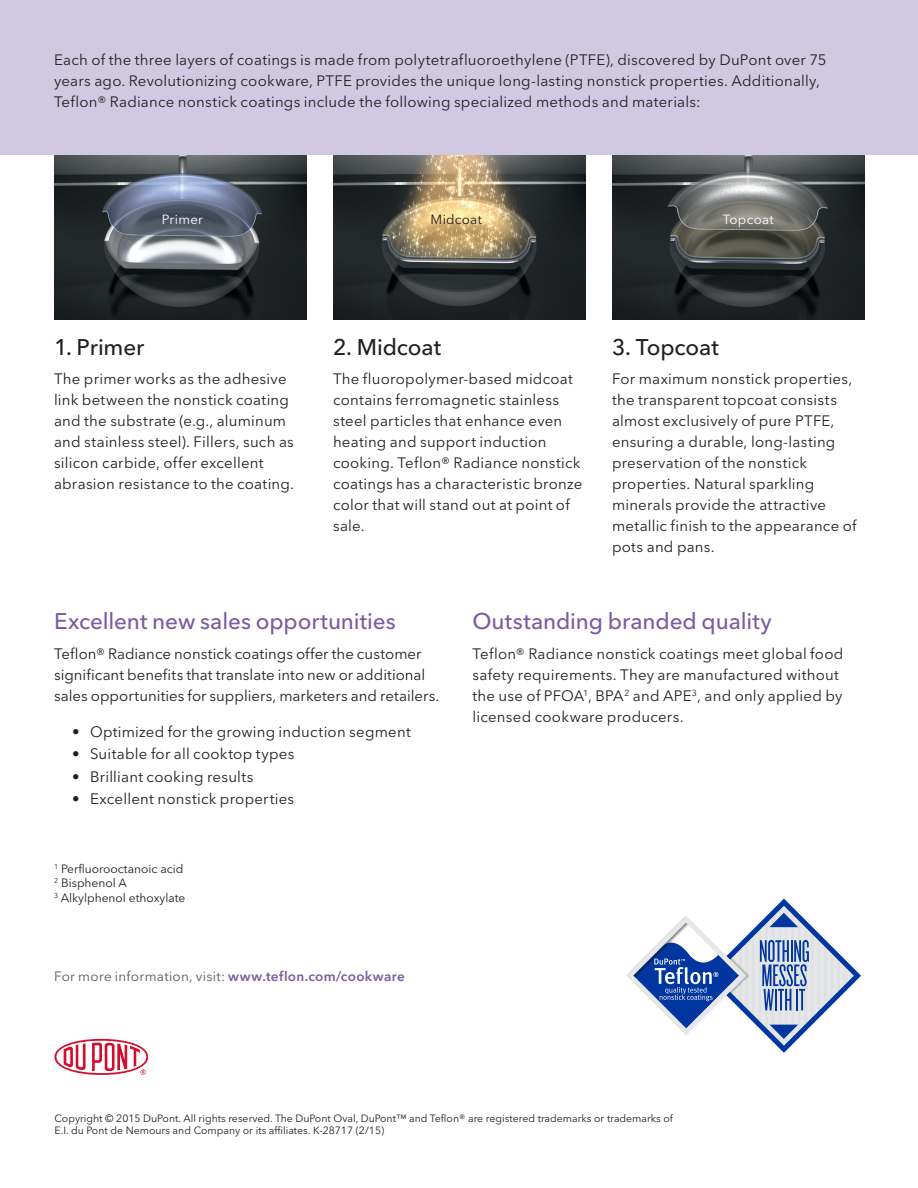
<style>
.page{position:relative;width:918px;height:1188px;background:#fff}
.page>*{position:absolute;margin:0;border:0;box-sizing:border-box;transform-origin:0 0}
.subhead_4{font:500 22.5px "Avenir Next LT Pro";letter-spacing:-.005em;color:#7a5ca0}
.subhead_3{font:500 22.5px "Avenir Next LT Pro";letter-spacing:-.005em;color:#231f20}
.body_1{font:15px/21px "Avenir Next LT Pro";letter-spacing:.015em;color:#231f20}
.bullet_1{font:15px "Avenir Next LT Pro";letter-spacing:.015em;color:#231f20}
.for_more_info{font:13.5px "Avenir Next LT Pro";letter-spacing:.02em;color:#57585a}
.t1{font:13.2px "Avenir Next LT Pro";letter-spacing:.02em;color:#fff}
.t2{font:13.2px "Avenir Next LT Pro";letter-spacing:.025em;color:#231f20}
.copyright{font:12px "Avenir Next LT Pro";color:#231f20}
.t3{font:10.5px/12.8px "Avenir Next LT Pro";color:#231f20}
.s1{font-weight:600;color:#7a5ca0}
</style>
<div class="page">
<img style="left:612px;top:155px;width:252px;height:165px">
<img style="left:333px;top:155px;width:252px;height:164px">
<img style="left:54px;top:155px;width:252px;height:165px">
<div style="left:0;top:0;width:918px;height:155px;background:#d1c9e1"></div>
<svg style="left:55px;top:1039px;width:93px;height:36px"></svg>
<svg style="left:626px;top:899px;width:235px;height:154px"></svg>
<p class="body_1" style="left:54px;top:50px;width:774px">Each of the three layers of coatings is made from polytetrafluoroethylene (PTFE), discovered by DuPont over 75 years ago. Revolutionizing cookware, PTFE provides the unique long-lasting nonstick properties. Additionally,<br>Teflon® Radiance nonstick coatings include the following specialized methods and materials:</p>
<p class="t1" style="left:162px;top:211px;width:43px">Primer</p>
<p class="t2" style="left:431px;top:211px;width:53px">Midcoat</p>
<p class="t1" style="left:723px;top:211px;width:53px">Topcoat</p>
<p class="subhead_3" style="left:54px;top:333px;width:92px">1. Primer</p>
<p class="body_1" style="left:54px;top:368px;width:242px">The primer works as the adhesive link between the nonstick coating and the substrate (e.g., aluminum and stainless steel). Fillers, such as silicon carbide, offer excellent abrasion resistance to the coating.</p>
<p class="subhead_3" style="left:333px;top:333px;width:110px">2. Midcoat</p>
<p class="body_1" style="left:333px;top:368px;width:251px">The fluoropolymer-based midcoat contains ferromagnetic stainless steel particles that enhance even heating and support induction cooking. Teflon® Radiance nonstick coatings has a characteristic bronze color that will stand out at point of sale.</p>
<p class="subhead_3" style="left:612px;top:333px;width:108px">3. Topcoat</p>
<p class="body_1" style="left:612px;top:368px;width:246px">For maximum nonstick properties, the transparent topcoat consists almost exclusively of pure PTFE, ensuring a durable, long-lasting preservation of the nonstick properties. Natural sparkling minerals provide the attractive metallic finish to the appearance of pots and pans.</p>
<p class="subhead_4" style="left:54px;top:608px;width:343px">Excellent new sales opportunities</p>
<p class="body_1" style="left:54px;top:643px;width:387px">Teflon® Radiance nonstick coatings offer the customer significant benefits that translate into new or additional sales opportunities for suppliers, marketers and retailers.</p>
<p class="bullet_1" style="left:72px;top:722px;width:340px">• Optimized for the growing induction segment</p>
<p class="bullet_1" style="left:72px;top:745px;width:224px">• Suitable for all cooktop types</p>
<p class="bullet_1" style="left:72px;top:767px;width:183px">• Brilliant cooking results</p>
<p class="bullet_1" style="left:72px;top:790px;width:224px">• Excellent nonstick properties</p>
<p class="copyright" style="left:54px;top:862px;width:131px"><sup>1</sup> Perfluorooctanoic acid</p>
<p class="copyright" style="left:54px;top:876px;width:75px"><sup>2</sup> Bisphenol A</p>
<p class="copyright" style="left:54px;top:891px;width:133px"><sup>3</sup> Alkylphenol ethoxylate</p>
<p class="for_more_info" style="left:54px;top:968px;width:352px">For more information, visit: <span class="s1">www.teflon.com/cookware</span></p>
<p class="subhead_4" style="left:472px;top:608px;width:301px">Outstanding branded quality</p>
<p class="body_1" style="left:472px;top:643px;width:372px">Teflon® Radiance nonstick coatings meet global food safety requirements. They are manufactured without the use of PFOA<sup>1</sup>, BPA<sup>2</sup> and APE<sup>3</sup>, and only applied by licensed cookware producers.</p>
<p class="t3" style="left:55px;top:1111px;width:620px">Copyright © 2015 DuPont. All rights reserved. The DuPont Oval, DuPont™ and Teflon® are registered trademarks or trademarks of<br>E.I. du Pont de Nemours and Company or its affiliates. K-28717 (2/15)</p>
</div>
